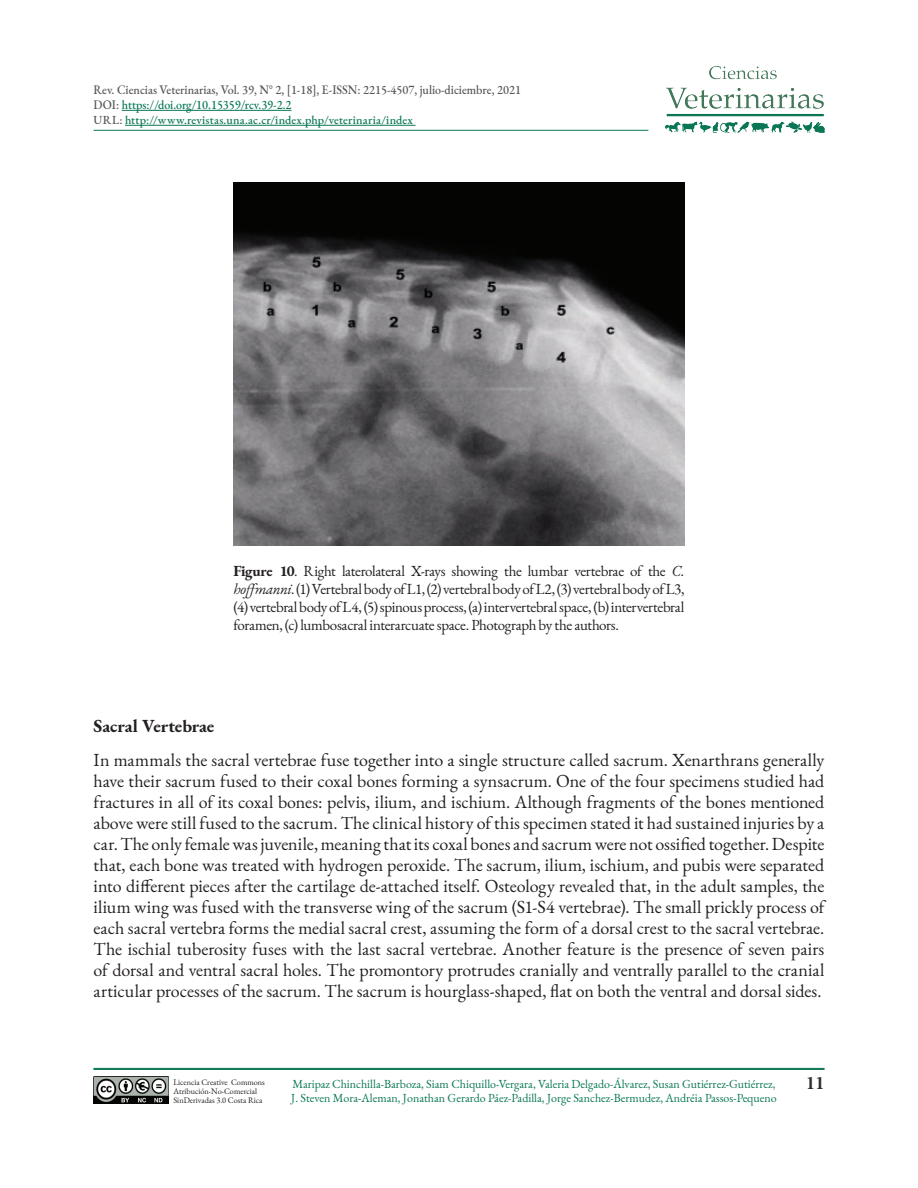
<style>
.page{position:relative;width:918px;height:1188px;background:#fff}
.page>*{position:absolute;margin:0;border:0;box-sizing:border-box;transform-origin:0 0}
.t1{font:700 19.05px "Minion Pro";color:#2e2b2c;scale:.94 1}
.t2{font:18px/21px "EB Garamond";color:#231f20;text-align:justify}
.t3{font:700 18px "EB Garamond";letter-spacing:-.005em;color:#231f20}
.t4{font:15px/18px "EB Garamond";letter-spacing:-.025em;color:#231f20;text-align:justify}
.t5{font:500 12.75px/15px "EB Garamond";color:#57585a;scale:.94 1}
.t6{font:12px "EB Garamond";color:#0a7756}
.t7{font:500 12px "EB Garamond";letter-spacing:.015em;color:#0a7756}
.t8{font:8.25px/9px "EB Garamond";color:#231f20}
.s1{color:#0a7756}
.s2{color:#57585a}
.s3{font-weight:700}
.s4{font-style:italic}
</style>
<div class="page">
<hr style="left:122px;top:110px;width:170px;height:1px;background:#0a7756">
<hr style="left:125px;top:125px;width:291px;height:1px;background:#0a7756">
<hr style="left:94px;top:130px;width:554px;height:1px;background:#0a7756">
<hr style="left:94px;top:1069px;width:730px;height:1px;background:#0a7756">
<hr style="left:94px;top:1068px;width:730px;height:1px;background:#0a7756">
<img style="left:94px;top:1077px;width:75px;height:26px">
<img style="left:665px;top:67px;width:159px;height:65px">
<img style="left:233px;top:183px;width:452px;height:363px">
<p class="t5" style="left:94px;top:82px;width:456px">Rev. Ciencias Veterinarias, Vol. 39, N° 2, [1-18], E-ISSN: 2215-4507, julio-diciembre, 2021<br>DOI: <span class="s1">https://doi.org/10.15359/rcv.39-2.2</span></p>
<p class="t7" style="left:94px;top:112px;width:321px"><span class="s2">URL:</span> http://www.revistas.una.ac.cr/index.php/veterinaria/index</p>
<p class="t4" style="left:233px;top:562px;width:453px"><span class="s3">Figure 10</span>. Right laterolateral X-rays showing the lumbar vertebrae of the <span class="s4">C. hoffmanni</span>. (1) Vertebral body of L1, (2) vertebral body of L2, (3) vertebral body of L3, (4) vertebral body of L4, (5) spinous process, (a) intervertebral space, (b) intervertebral foramen, (c) lumbosacral interarcuate space. Photograph by the authors.</p>
<p class="t3" style="left:94px;top:715px;width:122px">Sacral Vertebrae</p>
<p class="t2" style="left:94px;top:750px;width:732px">In mammals the sacral vertebrae fuse together into a single structure called sacrum. Xenarthrans generally have their sacrum fused to their coxal bones forming a synsacrum. One of the four specimens studied had fractures in all of its coxal bones: pelvis, ilium, and ischium. Although fragments of the bones mentioned above were still fused to the sacrum. The clinical history of this specimen stated it had sustained injuries by a car. The only female was juvenile, meaning that its coxal bones and sacrum were not ossified together. Despite that, each bone was treated with hydrogen peroxide. The sacrum, ilium, ischium, and pubis were separated into different pieces after the cartilage de-attached itself. Osteology revealed that, in the adult samples, the ilium wing was fused with the transverse wing of the sacrum (S1-S4 vertebrae). The small prickly process of each sacral vertebra forms the medial sacral crest, assuming the form of a dorsal crest to the sacral vertebrae.<br>The ischial tuberosity fuses with the last sacral vertebrae. Another feature is the presence of seven pairs of dorsal and ventral sacral holes. The promontory protrudes cranially and ventrally parallel to the cranial articular processes of the sacrum. The sacrum is hourglass-shaped, flat on both the ventral and dorsal sides.</p>
<p class="t8" style="left:173px;top:1078px;width:93px">Licencia Creative Commons<br>Atribución-No-Comercial<br>SinDerivadas 3.0 Costa Rica</p>
<p class="t6" style="left:292px;top:1076px;width:485px">Maripaz Chinchilla-Barboza, Siam Chiquillo-Vergara, Valeria Delgado-Álvarez, Susan Gutiérrez-Gutiérrez,</p>
<p class="t1" style="left:806px;top:1070px;width:21px">11</p>
<p class="t6" style="left:291px;top:1090px;width:487px">J. Steven Mora-Aleman, Jonathan Gerardo Páez-Padilla, Jorge Sanchez-Bermudez, Andréia Passos-Pequeno</p>
</div>
